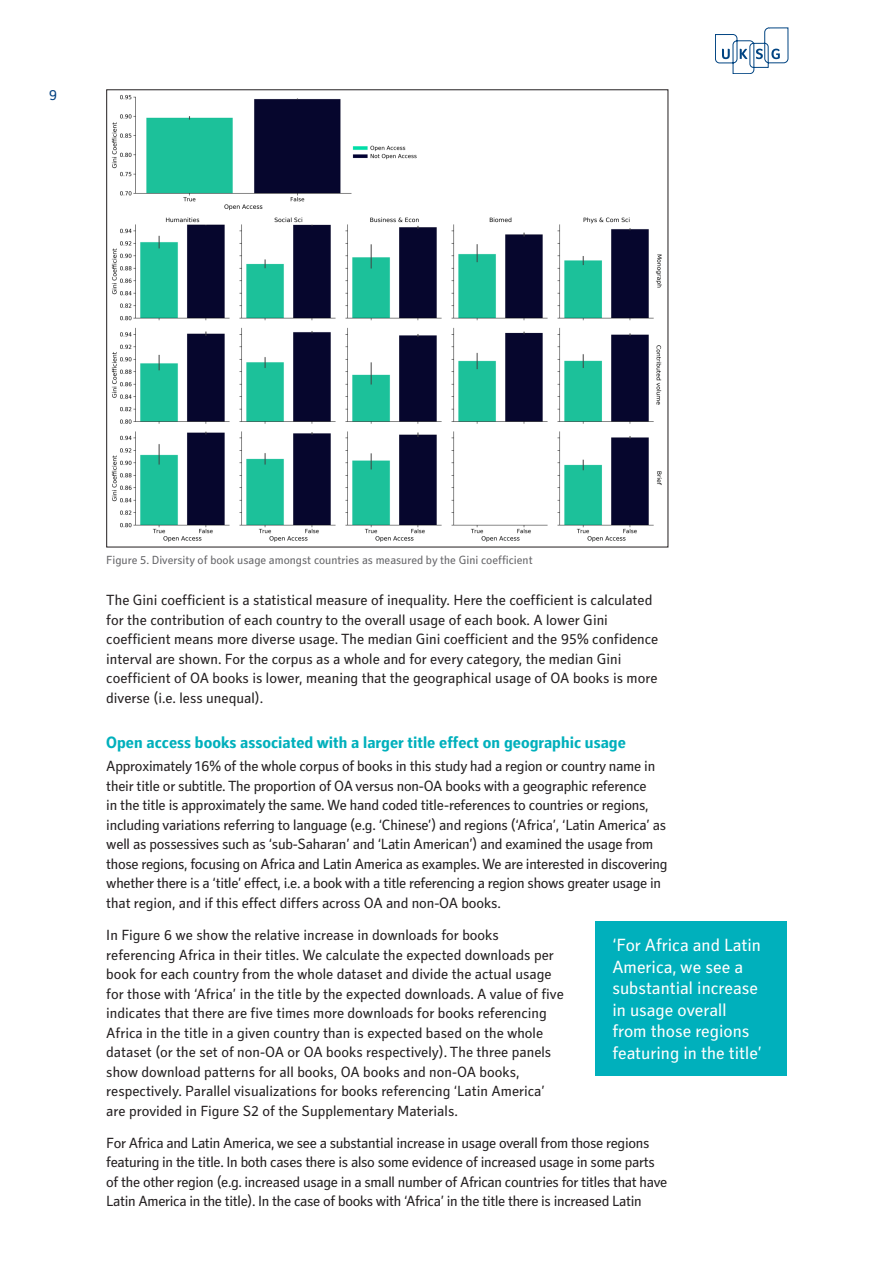
<style>
.page{position:relative;width:893px;height:1263px;background:#fff}
.page>*{position:absolute;margin:0;border:0;box-sizing:border-box;transform-origin:0 0}
.Stand_out_quote{font:18px/21.6px "Secca Std";color:#fff}
.B-Style_Heading{font:700 16.5px "Secca Std";color:#00b0bc}
.Body{font:15px/19.5px "Secca Std";letter-spacing:-.005em;color:#231f20}
.t1{font:15px "Secca Std";color:#014081}
.t2{font:12px "Secca Std";color:#636366}
</style>
<div class="page">
<svg style="left:715px;top:28px;width:73px;height:46px"></svg>
<img style="left:111px;top:95px;width:551px;height:447px">
<div style="left:595px;top:921px;width:192px;height:155px;background:#00b0bc"></div>
<p class="t1" style="left:49px;top:87px;width:10px">9</p>
<p class="t2" style="left:106px;top:554px;width:428px">Figure 5. Diversity of book usage amongst countries as measured by the Gini coefficient</p>
<p class="Body" style="left:106px;top:591px;width:554px">The Gini coefficient is a statistical measure of inequality. Here the coefficient is calculated for the contribution of each country to the overall usage of each book. A lower Gini coefficient means more diverse usage. The median Gini coefficient and the 95% confidence interval are shown. For the corpus as a whole and for every category, the median Gini coefficient of OA books is lower, meaning that the geographical usage of OA books is more diverse (i.e. less unequal).</p>
<p class="B-Style_Heading" style="left:106px;top:733px;width:521px">Open access books associated with a larger title effect on geographic usage</p>
<p class="Body" style="left:106px;top:757px;width:563px">Approximately 16% of the whole corpus of books in this study had a region or country name in their title or subtitle. The proportion of OA versus non-OA books with a geographic reference<br>in the title is approximately the same. We hand coded title-references to countries or regions, including variations referring to language (e.g. ‘Chinese’) and regions (‘Africa’, ‘Latin America’ as well as possessives such as ‘sub-Saharan’ and ‘Latin American’) and examined the usage from those regions, focusing on Africa and Latin America as examples. We are interested in discovering whether there is a ‘title’ effect, i.e. a book with a title referencing a region shows greater usage in that region, and if this effect differs across OA and non-OA books.</p>
<p class="Body" style="left:106px;top:926px;width:459px">In Figure 6 we show the relative increase in downloads for books referencing Africa in their titles. We calculate the expected downloads per book for each country from the whole dataset and divide the actual usage for those with ‘Africa’ in the title by the expected downloads. A value of five indicates that there are five times more downloads for books referencing Africa in the title in a given country than is expected based on the whole dataset (or the set of non-OA or OA books respectively). The three panels show download patterns for all books, OA books and non-OA books, respectively. Parallel visualizations for books referencing ‘Latin America’ are provided in Figure S2 of the Supplementary Materials.</p>
<p class="Body" style="left:106px;top:1134px;width:562px">For Africa and Latin America, we see a substantial increase in usage overall from those regions featuring in the title. In both cases there is also some evidence of increased usage in some parts of the other region (e.g. increased usage in a small number of African countries for titles that have Latin America in the title). In the case of books with ‘Africa’ in the title there is increased Latin</p>
<p class="Stand_out_quote" style="left:612px;top:935px;width:151px">‘For Africa and Latin<br>America, we see a substantial increase in usage overall from those regions featuring in the title’</p>
</div>
